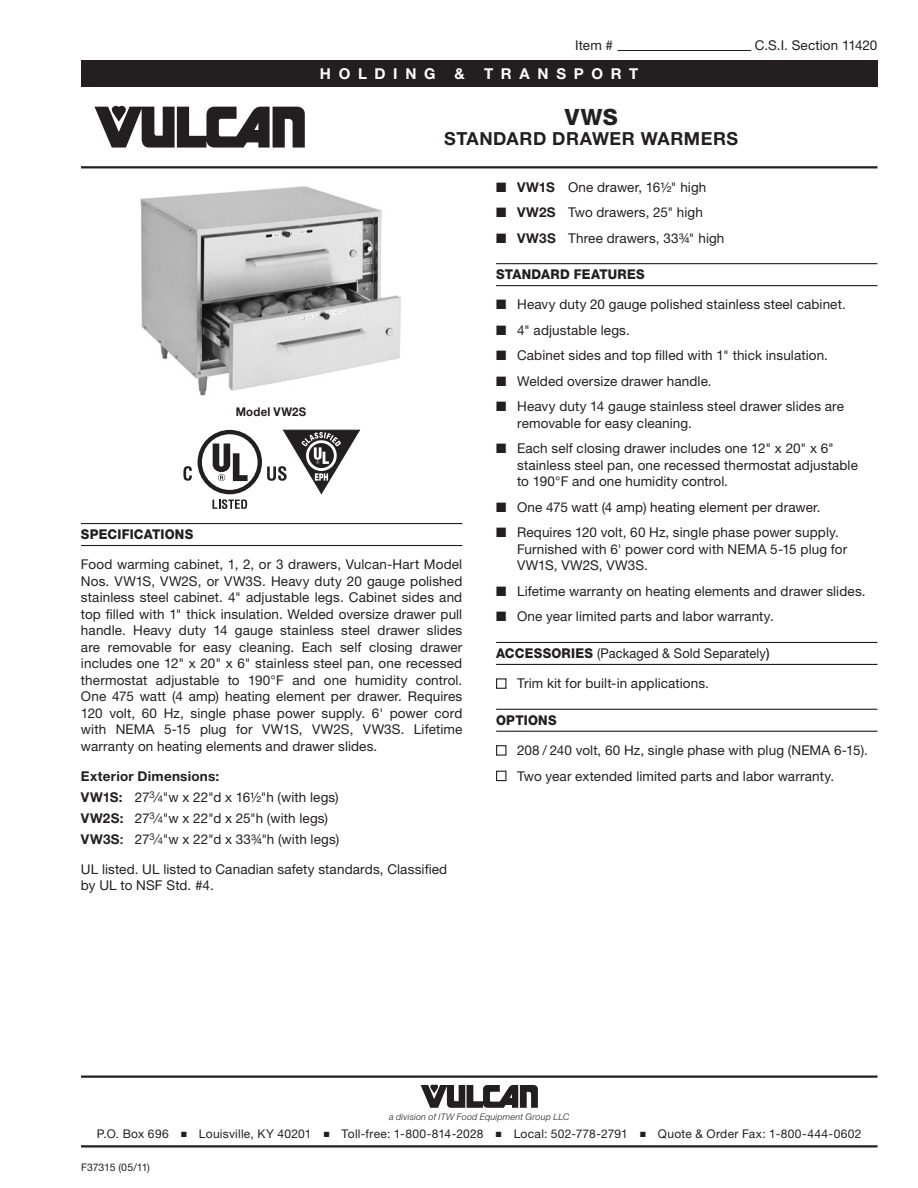
<style>
.page{position:relative;width:918px;height:1188px;background:#fff}
.page>*{position:absolute;margin:0;border:0;box-sizing:border-box;transform-origin:0 0}
.t1{font:800 22.5px "Helvetica Neue LT Std";color:#231f20}
.Title_Sub_1{font:700 18px "Helvetica Neue LT Std";letter-spacing:.03em;color:#231f20}
.t2{font:700 15px "Helvetica Neue LT Std";letter-spacing:.51em;color:#fff}
.Body_1_Align-Justify{font:13.5px/16.5px "Helvetica Neue LT Std";letter-spacing:.01em;color:#231f20;text-align:justify}
.Bullet_Solid{font:13.5px/16.5px "Helvetica Neue LT Std";letter-spacing:.01em;color:#231f20}
.Body_2_Align-Left{font:13.5px/16.5px "Helvetica Neue LT Std";letter-spacing:.01em;color:#231f20}
.Bullet_Open{font:13.5px "Helvetica Neue LT Std";letter-spacing:.01em;color:#231f20}
.Bullet_Solid_End{font:13.5px "Helvetica Neue LT Std";letter-spacing:.01em;color:#231f20}
.Sub_Head_1{font:800 13.5px "Helvetica Neue LT Std";letter-spacing:.015em;color:#231f20;scale:.95 1}
.Sub_Head_1-2{font:13.5px "Helvetica Neue LT Std";letter-spacing:.01em;color:#231f20;scale:.95 1}
.Bullet_Open_End{font:13.5px "Helvetica Neue LT Std";letter-spacing:.01em;color:#231f20}
.Body_2_Align-Left-2{font:700 13.5px "Helvetica Neue LT Std";letter-spacing:.02em;color:#231f20}
.t3{font:12px "Helvetica Neue LT Std";letter-spacing:.025em;color:#231f20}
.Note-Image{font:700 12px "Helvetica Neue LT Std";letter-spacing:.02em;color:#231f20;scale:.95 1}
.t4{font:10.5px "Helvetica Neue LT Std";letter-spacing:-.01em;color:#231f20}
.t5{font:italic 300 9px "Helvetica Neue LT Std";letter-spacing:.02em;color:#231f20}
.s1{font-weight:700}
.s2{font-size:9.45px}
.s3{font-weight:500}
.s4{font-weight:800}
</style>
<div class="page">
<hr style="left:617px;top:50px;width:134px;height:1px;background:#231f20">
<div style="left:81px;top:60px;width:796px;height:27px;background:#231f20"></div>
<hr style="left:81px;top:1076px;width:797px;height:2px;background:#231f20">
<svg style="left:421px;top:1085px;width:117px;height:23px"></svg>
<hr style="left:81px;top:1145px;width:797px;height:3px;background:#231f20">
<svg style="left:94px;top:106px;width:211px;height:42px"></svg>
<hr style="left:81px;top:166px;width:797px;height:2px;background:#231f20">
<hr style="left:81px;top:523px;width:381px;height:1px;background:#231f20">
<hr style="left:81px;top:545px;width:381px;height:1px;background:#231f20">
<svg style="left:183px;top:466px;width:9px;height:15px"></svg>
<svg style="left:198px;top:430px;width:162px;height:79px"></svg>
<hr style="left:496px;top:263px;width:381px;height:1px;background:#231f20">
<hr style="left:496px;top:285px;width:381px;height:1px;background:#231f20">
<hr style="left:496px;top:642px;width:381px;height:1px;background:#231f20">
<hr style="left:496px;top:664px;width:381px;height:1px;background:#231f20">
<hr style="left:496px;top:709px;width:381px;height:1px;background:#231f20">
<hr style="left:496px;top:731px;width:381px;height:1px;background:#231f20">
<div style="left:496px;top:678px;width:10px;height:11px;border:1px solid #231f20"></div>
<div style="left:496px;top:745px;width:10px;height:11px;border:1px solid #231f20"></div>
<div style="left:496px;top:771px;width:10px;height:10px;border:1px solid #231f20"></div>
<img style="left:140px;top:186px;width:261px;height:210px">
<p class="Body_1_Align-Justify" style="left:575px;top:37px;width:39px">Item #</p>
<p class="Body_1_Align-Justify" style="left:755px;top:37px;width:124px">C.S.I. Section 11420</p>
<p class="t2" style="left:320px;top:64px;width:117px">HOLDING</p>
<p class="t2" style="left:455px;top:64px;width:12px">&amp;</p>
<p class="t2" style="left:484px;top:64px;width:156px">TRANSPORT</p>
<p class="t1" style="left:565px;top:104px;width:55px">VWS</p>
<p class="Title_Sub_1" style="left:444px;top:127px;width:296px">STANDARD DRAWER WARMERS</p>
<p class="Note-Image" style="left:236px;top:404px;width:76px">Model VW2S</p>
<p class="Sub_Head_1" style="left:81px;top:527px;width:120px">SPECIFICATIONS</p>
<p class="Body_1_Align-Justify" style="left:81px;top:556px;width:383px">Food warming cabinet, 1, 2, or 3 drawers, Vulcan-Hart Model Nos. VW1S, VW2S, or VW3S. Heavy duty 20 gauge polished stainless steel cabinet. 4" adjustable legs. Cabinet sides and top filled with 1" thick insulation. Welded oversize drawer pull handle. Heavy duty 14 gauge stainless steel drawer slides are removable for easy cleaning. Each self closing drawer includes one 12" x 20" x 6" stainless steel pan, one recessed thermostat adjustable to 190°F and one humidity control.<br>One 475 watt (4 amp) heating element per drawer. Requires 120 volt, 60 Hz, single phase power supply. 6' power cord with NEMA 5-15 plug for VW1S, VW2S, VW3S. Lifetime warranty on heating elements and drawer slides.</p>
<p class="Body_2_Align-Left-2" style="left:81px;top:768px;width:140px">Exterior Dimensions:</p>
<p class="Body_2_Align-Left" style="left:81px;top:789px;width:259px"><span class="s1">VW1S:</span> 27<sup>3</sup>⁄<span class="s2">4</span>"w x 22"d x 16½"h (with legs)</p>
<p class="Body_2_Align-Left" style="left:81px;top:810px;width:249px"><span class="s1">VW2S:</span> 27<sup>3</sup>⁄<span class="s2">4</span>"w x 22"d x 25"h (with legs)</p>
<p class="Body_2_Align-Left" style="left:81px;top:831px;width:260px"><span class="s1">VW3S</span><span class="s3">:</span> 27<sup>3</sup>⁄<span class="s2">4</span>"w x 22"d x 33¾"h (with legs)</p>
<p class="Body_2_Align-Left" style="left:81px;top:861px;width:368px">UL listed. UL listed to Canadian safety standards, Classified by UL to NSF Std. #4.</p>
<p class="Bullet_Solid" style="left:496px;top:178px;width:212px">■ <span class="s1">VW1S</span> One drawer, 16½" high</p>
<p class="Bullet_Solid" style="left:496px;top:204px;width:208px">■ <span class="s1">VW2S</span> Two drawers, 25" high</p>
<p class="Bullet_Solid_End" style="left:496px;top:230px;width:230px">■ <span class="s1">VW3S</span> Three drawers, 33¾" high</p>
<p class="Sub_Head_1" style="left:496px;top:267px;width:158px">STANDARD FEATURES</p>
<p class="Bullet_Solid" style="left:496px;top:296px;width:351px">■ Heavy duty 20 gauge polished stainless steel cabinet.</p>
<p class="Bullet_Solid" style="left:496px;top:322px;width:135px">■ 4" adjustable legs.</p>
<p class="Bullet_Solid" style="left:496px;top:347px;width:333px">■ Cabinet sides and top filled with 1" thick insulation.</p>
<p class="Bullet_Solid" style="left:496px;top:373px;width:217px">■ Welded oversize drawer handle.</p>
<p class="Bullet_Solid" style="left:517px;top:398px;width:329px;text-indent:-21px">■ Heavy duty 14 gauge stainless steel drawer slides are removable for easy cleaning.</p>
<p class="Bullet_Solid" style="left:517px;top:440px;width:342px;text-indent:-21px">■ Each self closing drawer includes one 12" x 20" x 6" stainless steel pan, one recessed thermostat adjustable to 190°F and one humidity control.</p>
<p class="Bullet_Solid" style="left:496px;top:499px;width:326px">■ One 475 watt (4 amp) heating element per drawer.</p>
<p class="Bullet_Solid" style="left:517px;top:524px;width:332px;text-indent:-21px">■ Requires 120 volt, 60 Hz, single phase power supply.<br>Furnished with 6' power cord with NEMA 5-15 plug for<br>VW1S, VW2S, VW3S.</p>
<p class="Bullet_Solid" style="left:496px;top:583px;width:371px">■ Lifetime warranty on heating elements and drawer slides.</p>
<p class="Bullet_Solid_End" style="left:496px;top:609px;width:279px">■ One year limited parts and labor warranty.</p>
<p class="Sub_Head_1-2" style="left:496px;top:645px;width:289px"><span class="s4">ACCESSORIES</span> (Packaged &amp; Sold Separately<span class="s3">)</span></p>
<p class="Bullet_Open_End" style="left:517px;top:675px;width:193px">Trim kit for built-in applications.</p>
<p class="Sub_Head_1" style="left:496px;top:712px;width:65px">OPTIONS</p>
<p class="Bullet_Open" style="left:517px;top:742px;width:352px">208 / 240 volt, 60 Hz, single phase with plug (NEMA 6-15).</p>
<p class="Bullet_Open" style="left:517px;top:768px;width:319px">Two year extended limited parts and labor warranty.</p>
<p class="t5" style="left:389px;top:1111px;width:182px">a division of ITW Food Equipment Group LLC</p>
<p class="t3" style="left:97px;top:1127px;width:766px">P.O. Box 696 ■ Louisville, KY 40201 ■ Toll-free: 1-800-814-2028 ■ Local: 502-778-2791 ■ Quote &amp; Order Fax: 1-800-444-0602</p>
<p class="t4" style="left:81px;top:1161px;width:71px">F37315 (05/11)</p>
</div>
